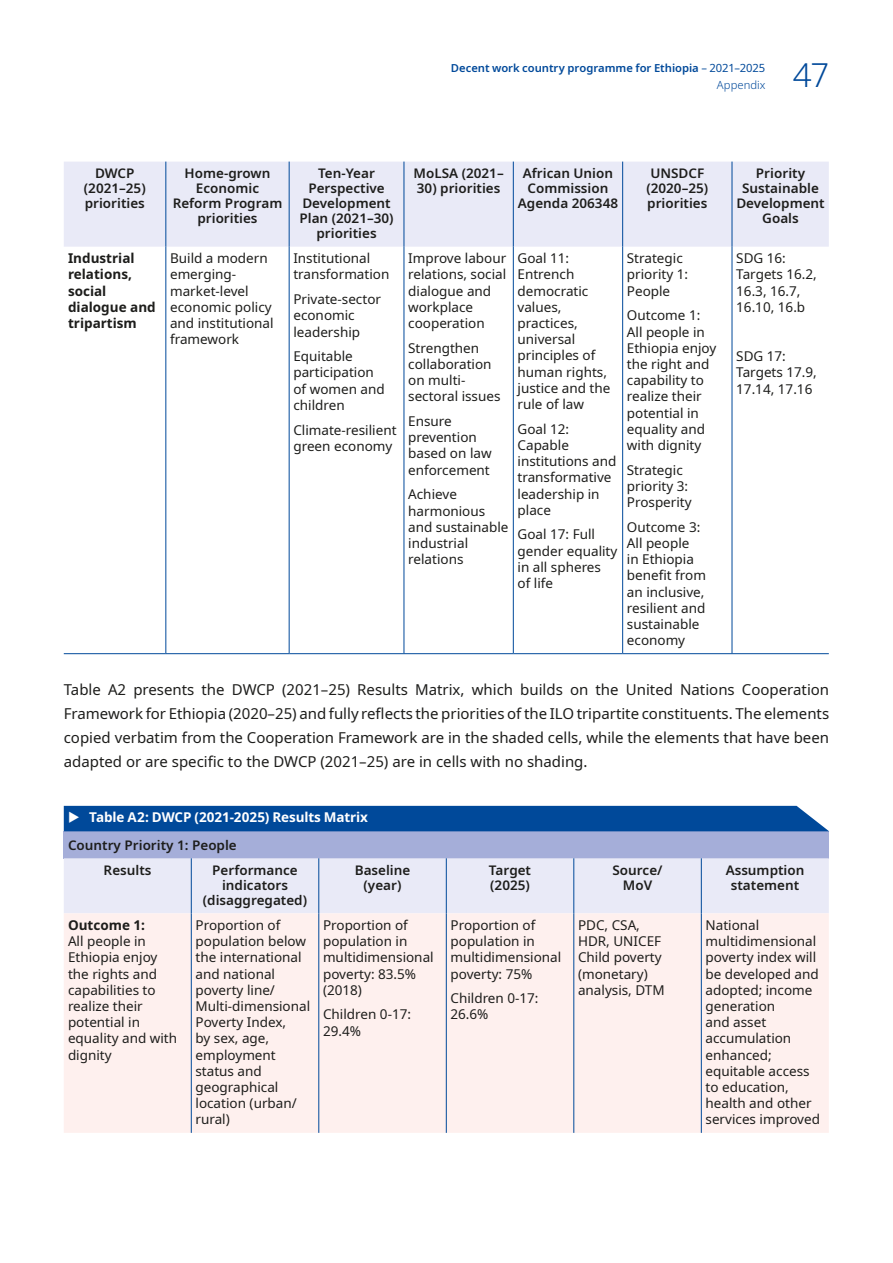
<style>
.page{position:relative;width:893px;height:1263px;background:#fff}
.page>*{position:absolute;margin:0;border:0;box-sizing:border-box;transform-origin:0 0}
.t1{font:300 33px "Noto Sans";color:#00499a}
.t2{font:15px/24px "Noto Sans";color:#1d1d1b;text-align:justify}
.t3{font:13.5px/16.2px "Noto Sans";color:#1d1d1b}
.t4{font:600 13.5px/15px "Noto Sans";color:#1d1d1b;text-align:center}
.t5{font:700 13.5px/16.2px "Noto Sans";color:#1d1d1b}
.t6{font:700 13.5px "Noto Sans";letter-spacing:-.01em;color:#fff}
.t7{font:600 11.25px/16.8px "Noto Sans";letter-spacing:-.005em;color:#00499a;text-align:right}
.s1{font-weight:400}
.s2{font-weight:300}
</style>
<div class="page">
<div style="left:64px;top:162px;width:765px;height:85px;background:#e9eaf7"></div>
<hr style="left:404px;top:162px;width:1px;height:85px;background:#00499a">
<hr style="left:513px;top:162px;width:1px;height:85px;background:#00499a">
<hr style="left:622px;top:162px;width:1px;height:85px;background:#00499a">
<hr style="left:732px;top:162px;width:1px;height:85px;background:#00499a">
<hr style="left:166px;top:247px;width:1px;height:406px;background:#00499a">
<hr style="left:289px;top:247px;width:1px;height:406px;background:#00499a">
<hr style="left:404px;top:247px;width:1px;height:406px;background:#00499a">
<hr style="left:513px;top:247px;width:1px;height:406px;background:#00499a">
<hr style="left:622px;top:247px;width:1px;height:406px;background:#00499a">
<hr style="left:732px;top:247px;width:1px;height:406px;background:#00499a">
<hr style="left:166px;top:162px;width:1px;height:85px;background:#00499a">
<hr style="left:289px;top:162px;width:1px;height:85px;background:#00499a">
<hr style="left:64px;top:653px;width:102px;height:1px;background:#00499a">
<hr style="left:166px;top:653px;width:123px;height:1px;background:#00499a">
<hr style="left:289px;top:653px;width:115px;height:1px;background:#00499a">
<hr style="left:404px;top:653px;width:109px;height:1px;background:#00499a">
<hr style="left:513px;top:653px;width:110px;height:1px;background:#00499a">
<hr style="left:623px;top:653px;width:109px;height:1px;background:#00499a">
<hr style="left:732px;top:653px;width:97px;height:1px;background:#00499a">
<div style="left:64px;top:831px;width:765px;height:27px;background:#a5aed9"></div>
<div style="left:64px;top:858px;width:765px;height:55px;background:#e9eaf7"></div>
<div style="left:64px;top:913px;width:765px;height:220px;background:#fef0ee"></div>
<hr style="left:191px;top:858px;width:1px;height:55px;background:#00499a">
<hr style="left:319px;top:858px;width:1px;height:55px;background:#00499a">
<hr style="left:446px;top:858px;width:1px;height:55px;background:#00499a">
<hr style="left:574px;top:858px;width:1px;height:55px;background:#00499a">
<hr style="left:701px;top:858px;width:1px;height:55px;background:#00499a">
<hr style="left:191px;top:913px;width:1px;height:220px;background:#00499a">
<hr style="left:319px;top:913px;width:1px;height:220px;background:#00499a">
<hr style="left:446px;top:913px;width:1px;height:220px;background:#00499a">
<hr style="left:574px;top:913px;width:1px;height:220px;background:#00499a">
<hr style="left:701px;top:913px;width:1px;height:220px;background:#00499a">
<div style="left:64px;top:806px;width:765px;height:25px;background:#00499a"></div>
<p class="t7" style="left:451px;top:60px;width:316px">Decent work country programme for Ethiopia <span class="s1">– 2021–2025<br></span><span class="s2">Appendix</span></p>
<h1 class="t1" style="left:793px;top:52px;width:38px">47</h1>
<p class="t4" style="left:84px;top:166px;width:63px">DWCP (2021–25) priorities</p>
<p class="t4" style="left:173px;top:166px;width:111px">Home-grown<br>Economic<br>Reform Program priorities</p>
<p class="t4" style="left:299px;top:166px;width:96px">Ten-Year<br>Perspective<br>Development<br>Plan (2021–30) priorities</p>
<p class="t4" style="left:413px;top:166px;width:92px">MoLSA (2021–</p>
<p class="t4" style="left:417px;top:181px;width:85px">30) priorities</p>
<p class="t5" style="left:68px;top:251px;width:89px">Industrial relations, social dialogue and tripartism</p>
<p class="t3" style="left:170px;top:251px;width:105px">Build a modern emerging&shy;market-level economic policy and institutional framework</p>
<p class="t3" style="left:293px;top:251px;width:98px">Institutional transformation</p>
<p class="t3" style="left:293px;top:291px;width:89px">Private-sector economic leadership</p>
<p class="t3" style="left:293px;top:349px;width:93px">Equitable participation of women and children</p>
<p class="t3" style="left:293px;top:422px;width:105px">Climate-resilient green economy</p>
<p class="t3" style="left:408px;top:251px;width:100px">Improve labour relations, social dialogue and workplace cooperation</p>
<p class="t3" style="left:408px;top:340px;width:94px">Strengthen collaboration on multi&shy;sectoral issues</p>
<p class="t3" style="left:408px;top:413px;width:85px">Ensure prevention based on law enforcement</p>
<p class="t3" style="left:408px;top:487px;width:102px">Achieve harmonious and sustainable industrial relations</p>
<p class="t4" style="left:518px;top:166px;width:102px">African Union<br>Commission<br>Agenda 206348</p>
<p class="t4" style="left:646px;top:166px;width:63px;text-align:left">UNSDCF (2020–25) priorities</p>
<p class="t4" style="left:736px;top:166px;width:90px">Priority<br>Sustainable<br>Development<br>Goals</p>
<p class="t3" style="left:518px;top:251px;width:94px">Goal 11:<br>Entrench democratic values, practices, universal principles of human rights, justice and the rule of law</p>
<p class="t3" style="left:518px;top:421px;width:100px">Goal 12:<br>Capable institutions and transformative leadership in place</p>
<p class="t3" style="left:518px;top:527px;width:101px">Goal 17: Full gender equality in all spheres<br>of life</p>
<p class="t3" style="left:627px;top:251px;width:63px">Strategic priority 1:<br>People</p>
<p class="t3" style="left:627px;top:308px;width:91px">Outcome 1:<br>All people in<br>Ethiopia enjoy the right and capability to realize their potential in equality and with dignity</p>
<p class="t3" style="left:627px;top:462px;width:66px">Strategic priority 3:<br>Prosperity</p>
<p class="t3" style="left:627px;top:519px;width:81px">Outcome 3:<br>All people<br>in Ethiopia benefit from an inclusive, resilient and sustainable economy</p>
<p class="t3" style="left:736px;top:251px;width:82px">SDG 16:<br>Targets 16.2,<br>16.3, 16.7,<br>16.10, 16.b</p>
<p class="t3" style="left:736px;top:349px;width:82px">SDG 17:<br>Targets 17.9,<br>17.14, 17.16</p>
<p class="t2" style="left:64px;top:678px;width:767px">Table A2 presents the DWCP (2021–25) Results Matrix, which builds on the United Nations Cooperation Framework for Ethiopia (2020–25) and fully reflects the priorities of the ILO tripartite constituents. The elements copied verbatim from the Cooperation Framework are in the shaded cells, while the elements that have been adapted or are specific to the DWCP (2021–25) are in cells with no shading.</p>
<p class="t6" style="left:89px;top:808px;width:280px">Table A2: DWCP (2021-2025) Results Matrix</p>
<p class="t4" style="left:104px;top:833px;width:135px;line-height:25px;text-align:left;text-indent:-36px">Country Priority 1: People<br>Results</p>
<p class="t4" style="left:203px;top:863px;width:106px">Performance indicators (disaggregated)</p>
<p class="t4" style="left:355px;top:863px;width:57px">Baseline (year)</p>
<p class="t4" style="left:489px;top:863px;width:44px;text-align:left">Target (2025)</p>
<p class="t4" style="left:612px;top:863px;width:52px">Source/<br>MoV</p>
<p class="t4" style="left:726px;top:863px;width:80px">Assumption statement</p>
<p class="t5" style="left:68px;top:917px;width:79px">Outcome 1:</p>
<p class="t3" style="left:68px;top:933px;width:111px">All people in<br>Ethiopia enjoy the rights and capabilities to realize their potential in equality and with dignity</p>
<p class="t3" style="left:196px;top:917px;width:116px">Proportion of population below the international and national poverty line/<br>Multi-dimensional<br>Poverty Index,<br>by sex, age, employment status and geographical location (urban/ rural)</p>
<p class="t3" style="left:323px;top:917px;width:112px">Proportion of population in multidimensional poverty: 83.5% (2018)</p>
<p class="t3" style="left:323px;top:1007px;width:90px">Children 0-17:<br>29.4%</p>
<p class="t3" style="left:450px;top:917px;width:112px">Proportion of population in multidimensional poverty: 75%</p>
<p class="t3" style="left:450px;top:990px;width:90px">Children 0-17:<br>26.6%</p>
<p class="t3" style="left:578px;top:917px;width:88px">PDC, CSA,<br>HDR, UNICEF<br>Child poverty (monetary) analysis, DTM</p>
<p class="t3" style="left:705px;top:917px;width:116px">National multidimensional poverty index will be developed and adopted; income generation<br>and asset accumulation enhanced; equitable access to education, health and other services improved</p>
</div>
